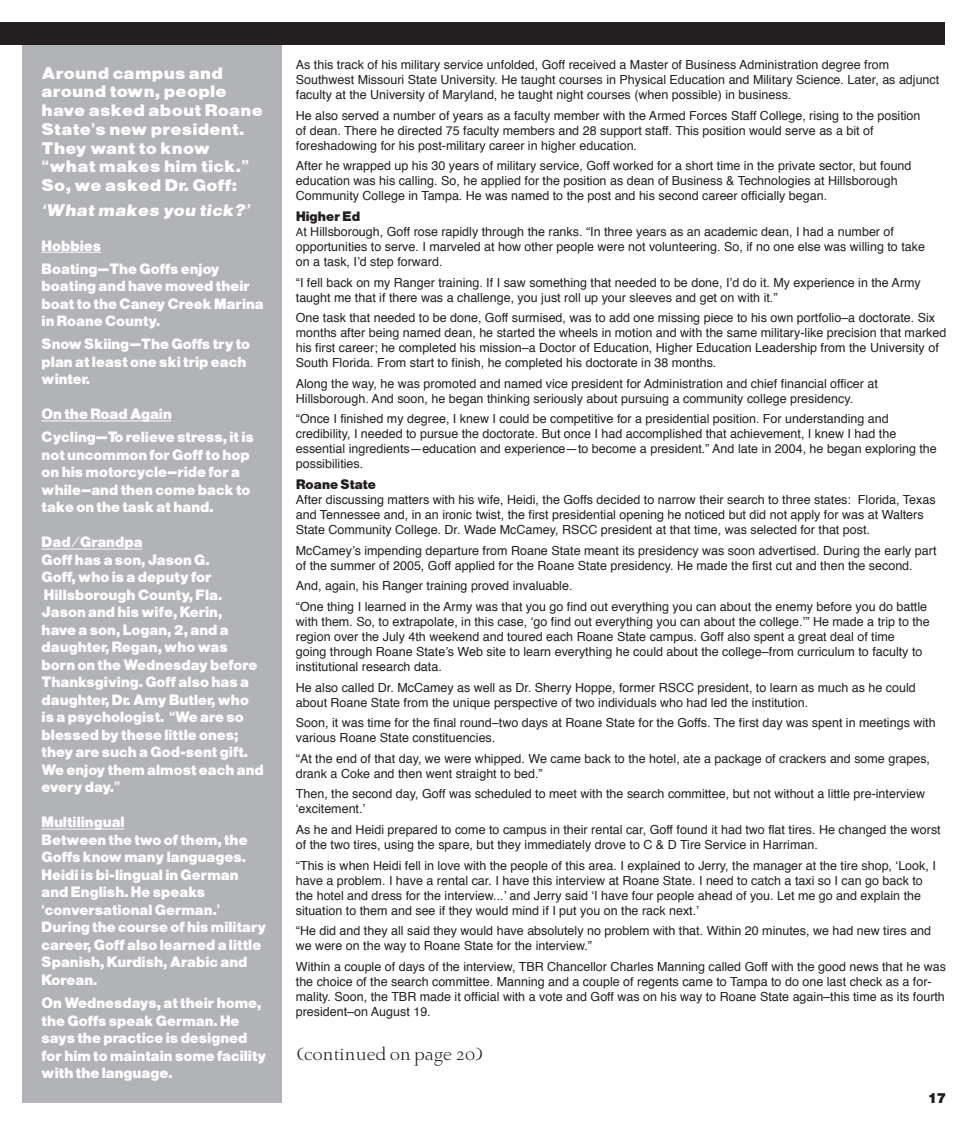
<style>
.page{position:relative;width:968px;height:1125px;background:#fff}
.page>*{position:absolute;margin:0;border:0;box-sizing:border-box;transform-origin:0 0}
.t1{font:17.5px "Brunella";color:#231f20}
.t2{font:16.88px/18.8px "Alpist";letter-spacing:.02em;color:#fff;scale:1.09 1}
.t3{font:15px/17.5px "Alpist";color:#fff}
.t4{font:15px "Alpist";color:#231f20}
.t5{font:13.75px "Alpist";color:#231f20}
.t6{font:12.5px/15px "Helvetica";color:#231f20}
.s1{font-size:11.25px}
</style>
<div class="page">
<div style="left:22px;top:34px;width:260px;height:1069px;background:#b2b3b7"></div>
<div style="left:0;top:22px;width:945px;height:23px;background:#231f20"></div>
<hr style="left:41px;top:252px;width:60px;height:1px;background:#fff">
<hr style="left:41px;top:420px;width:130px;height:1px;background:#fff">
<hr style="left:41px;top:549px;width:101px;height:1px;background:#fff">
<hr style="left:41px;top:829px;width:83px;height:1px;background:#fff">
<h2 class="t2" style="left:41px;top:63px;width:204px">Around campus and around town, people have asked about Roane<br>State’s new president.<br>They want to know “what makes him tick.”<br>So, we asked Dr. Goff:</h2>
<h2 class="t2" style="left:41px;top:200px;width:195px">‘What makes you tick?’</h2>
<p class="t3" style="left:41px;top:234px;width:180px;line-height:23.1px">Hobbies<br>Boating—The Goffs enjoy</p>
<p class="t3" style="left:41px;top:277px;width:224px">boating and have moved their boat to the Caney Creek Marina in Roane County.</p>
<p class="t3" style="left:41px;top:335px;width:210px">Snow Skiing—The Goffs try to plan at least one ski trip each winter.</p>
<p class="t3" style="left:41px;top:403px;width:214px;line-height:23.1px">On the Road Again<br>Cycling—To relieve stress, it is</p>
<p class="t3" style="left:41px;top:446px;width:210px">not uncommon for Goff to hop on his motorcycle–ride for a while–and then come back to take on the task at hand.</p>
<p class="t3" style="left:41px;top:534px;width:224px">Dad/Grandpa<br>Goff has a son, Jason G.<br>Goff, who is a deputy for<br>Hillsborough County, Fla.<br>Jason and his wife, Kerin,<br>have a son, Logan, 2, and a daughter, Regan, who was born on the Wednesday before<br>Thanksgiving. Goff also has a daughter, Dr. Amy Butler, who is a psychologist. “We are so blessed by these little ones; they are such a God-sent gift.<br>We enjoy them almost each and every day.”</p>
<p class="t3" style="left:41px;top:814px;width:226px">Multilingual<br>Between the two of them, the<br>Goffs know many languages.<br>Heidi is bi-lingual in German and English. He speaks ‘conversational German.’<br>During the course of his military career, Goff also learned a little<br>Spanish, Kurdish, Arabic and<br>Korean.</p>
<p class="t3" style="left:41px;top:994px;width:226px">On Wednesdays, at their home, the Goffs speak German. He says the practice is designed for him to maintain some facility with the language.</p>
<p class="t6" style="left:296px;top:58px;width:645px">As this track of his military service unfolded, Goff received a Master of Business Administration degree from<br>Southwest Missouri State University. He taught courses in Physical Education and Military Science. Later, as adjunct faculty at the University of Maryland, he taught night courses (when possible) in business.</p>
<p class="t6" style="left:296px;top:109px;width:626px">He also served a number of years as a faculty member with the Armed Forces Staff College, rising to the position of dean. There he directed 75 faculty members and 28 support staff. This position would serve as a bit of foreshadowing for his post-military career in higher education.</p>
<p class="t6" style="left:296px;top:159px;width:617px">After he wrapped up his 30 years of military service, Goff worked for a short time in the private sector, but found education was his calling. So, he applied for the position as dean of Business &amp; Technologies at Hillsborough<br>Community College in Tampa. He was named to the post and his second career officially began.</p>
<p class="t5" style="left:296px;top:208px;width:66px">Higher Ed</p>
<p class="t6" style="left:296px;top:225px;width:630px"><span class="s1">A</span>t Hillsborough, Goff rose rapidly through the ranks. “In three years as an academic dean, I had a number of opportunities to serve. I marveled at how other people were not volunteering. So, if no one else was willing to take on a task, Iʼd step forward.</p>
<p class="t6" style="left:296px;top:275px;width:626px">“I fell back on my Ranger training. If I saw something that needed to be done, Iʼd do it. My experience in the Army taught me that if there was a challenge, you just roll up your sleeves and get on with it.”</p>
<p class="t6" style="left:296px;top:311px;width:652px">One task that needed to be done, Goff surmised, was to add one missing piece to his own portfolio–a doctorate. Six months after being named dean, he started the wheels in motion and with the same military-like precision that marked his first career; he completed his mission–a Doctor of Education, Higher Education Leadership from the University of South Florida. From start to finish, he completed his doctorate in 38 months.</p>
<p class="t6" style="left:296px;top:377px;width:583px">Along the way, he was promoted and named vice president for Administration and chief financial officer at<br>Hillsborough. And soon, he began thinking seriously about pursuing a community college presidency.</p>
<p class="t6" style="left:296px;top:412px;width:642px">“Once I finished my degree, I knew I could be competitive for a presidential position. For understanding and credibility, I needed to pursue the doctorate. But once I had accomplished that achievement, I knew I had the essential ingredients—education and experience—to become a president.” And late in 2004, he began exploring the possibilities.</p>
<p class="t5" style="left:296px;top:476px;width:81px">Roane State</p>
<p class="t6" style="left:296px;top:493px;width:641px">After discussing matters with his wife, Heidi, the Goffs decided to narrow their search to three states: Florida, Texas and Tennessee and, in an ironic twist, the first presidential opening he noticed but did not apply for was at Walters<br>State Community College. Dr. Wade McCamey, RSCC president at that time, was selected for that post.</p>
<p class="t6" style="left:296px;top:544px;width:642px">McCameyʼs impending departure from Roane State meant its presidency was soon advertised. During the early part of the summer of 2005, Goff applied for the Roane State presidency. He made the first cut and then the second.</p>
<p class="t6" style="left:296px;top:576px;width:632px;line-height:20.6px">And, again, his Ranger training proved invaluable.<br>“One thing I learned in the Army was that you go find out everything you can about the enemy before you do battle</p>
<p class="t6" style="left:296px;top:615px;width:635px">with them. So, to extrapolate, in this case, ʻgo find out everything you can about the college.ʼ” He made a trip to the region over the July 4th weekend and toured each Roane State campus. Goff also spent a great deal of time<br>going through Roane Stateʼs Web site to learn everything he could about the college–from curriculum to faculty to institutional research data.</p>
<p class="t6" style="left:296px;top:680px;width:621px">He also called Dr. McCamey as well as Dr. Sherry Hoppe, former RSCC president, to learn as much as he could about Roane State from the unique perspective of two individuals who had led the institution.</p>
<p class="t6" style="left:296px;top:716px;width:641px">Soon, it was time for the final round–two days at Roane State for the Goffs. The first day was spent in meetings with various Roane State constituencies.</p>
<p class="t6" style="left:296px;top:752px;width:635px">“At the end of that day, we were whipped. We came back to the hotel, ate a package of crackers and some grapes, drank a Coke and then went straight to bed.”</p>
<p class="t6" style="left:296px;top:787px;width:631px">Then, the second day, Goff was scheduled to meet with the search committee, but not without a little pre-interview ʻexcitement.ʼ</p>
<p class="t6" style="left:296px;top:823px;width:646px">As he and Heidi prepared to come to campus in their rental car, Goff found it had two flat tires. He changed the worst of the two tires, using the spare, but they immediately drove to C &amp; D Tire Service in Harriman.</p>
<p class="t6" style="left:296px;top:859px;width:641px">“This is when Heidi fell in love with the people of this area. I explained to Jerry, the manager at the tire shop, ʻLook, I have a problem. I have a rental car. I have this interview at Roane State. I need to catch a taxi so I can go back to the hotel and dress for the interview...ʼ and Jerry said ʻI have four people ahead of you. Let me go and explain the situation to them and see if they would mind if I put you on the rack next.ʼ</p>
<p class="t6" style="left:296px;top:924px;width:637px">“He did and they all said they would have absolutely no problem with that. Within 20 minutes, we had new tires and we were on the way to Roane State for the interview.”</p>
<p class="t6" style="left:296px;top:960px;width:651px">Within a couple of days of the interview, TBR Chancellor Charles Manning called Goff with the good news that he was the choice of the search committee. Manning and a couple of regents came to Tampa to do one last check as a for&shy;mality. Soon, the TBR made it official with a vote and Goff was on his way to Roane State again–this time as its fourth president–on August 19.</p>
<h1 class="t1" style="left:296px;top:1044px;width:187px">(continued on page 20)</h1>
<p class="t4" style="left:927px;top:1089px;width:20px">17</p>
</div>
